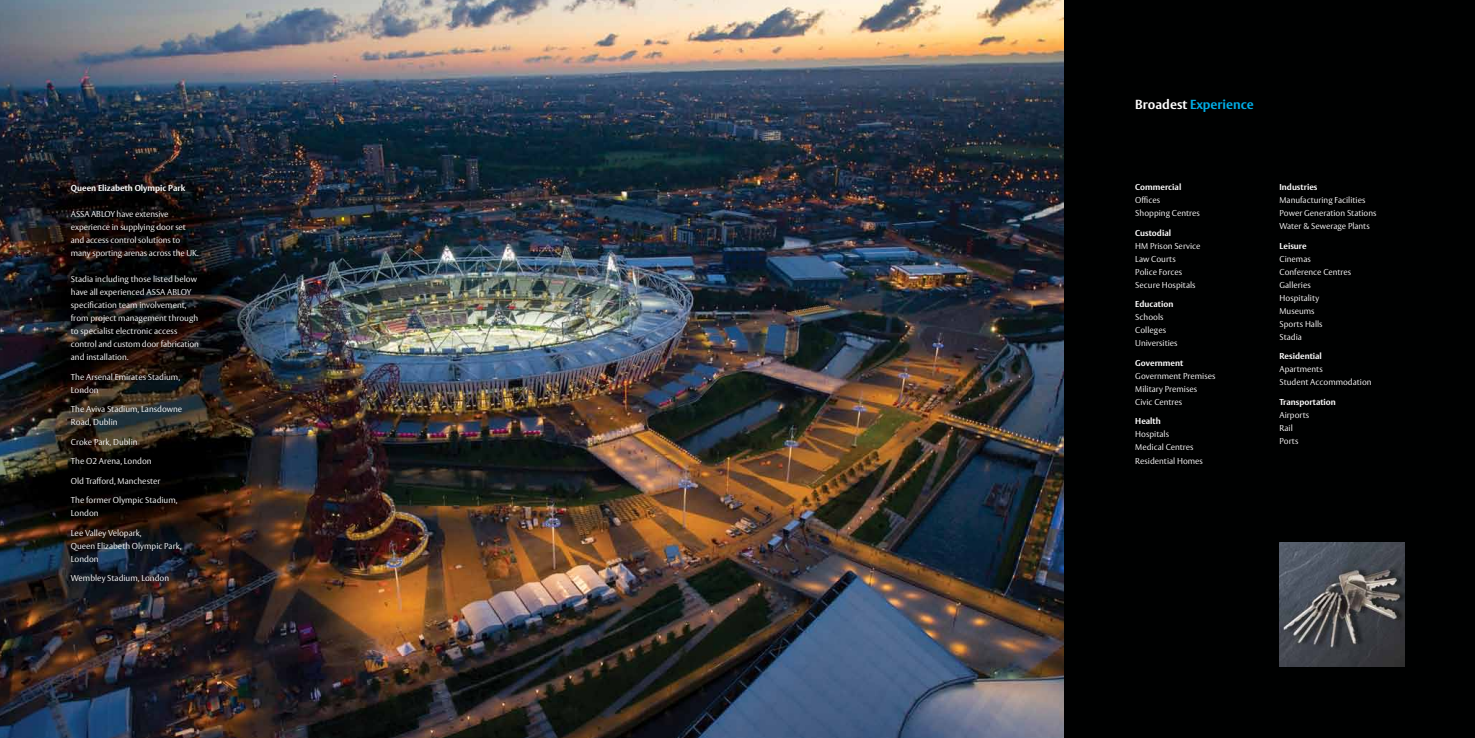
<style>
.page{position:relative;width:1475px;height:738px;background:#fff}
.page>*{position:absolute;margin:0;border:0;box-sizing:border-box;transform-origin:0 0}
.t1{font:700 13px "Vesta";color:#00aee7}
.t2{font:300 8.5px/13px "Vesta";color:#fff}
.t3{font:700 8.5px "Vesta";color:#fff}
.s1{color:#fff}
</style>
<div class="page">
<div style="left:1057px;top:0;width:417px;height:737px;background:#000101"></div>
<img style="left:0;top:0;width:1063px;height:737px">
<img style="left:1279px;top:542px;width:124px;height:124px">
<p class="t3" style="left:71px;top:183px;width:116px">Queen Elizabeth Olympic Park</p>
<p class="t2" style="left:71px;top:208px;width:129px">ASSA ABLOY have extensive experience in supplying door set and access control solutions to many sporting arenas across the UK.</p>
<p class="t2" style="left:71px;top:273px;width:130px">Stadia including those listed below have all experienced ASSA ABLOY specification team involvement, from project management through to specialist electronic access control and custom door fabrication and installation.</p>
<p class="t2" style="left:71px;top:370px;width:111px">The Arsenal Emirates Stadium,<br>London</p>
<p class="t2" style="left:71px;top:403px;width:113px">The Aviva Stadium, Lansdowne<br>Road, Dublin</p>
<p class="t2" style="left:71px;top:435px;width:68px">Croke Park, Dublin</p>
<p class="t2" style="left:71px;top:455px;width:82px">The O2 Arena, London</p>
<p class="t2" style="left:71px;top:474px;width:91px">Old Trafford, Manchester</p>
<p class="t2" style="left:71px;top:494px;width:108px">The former Olympic Stadium,<br>London</p>
<p class="t2" style="left:71px;top:526px;width:112px">Lee Valley Velopark,<br>Queen Elizabeth Olympic Park,<br>London</p>
<p class="t2" style="left:71px;top:572px;width:100px">Wembley Stadium, London</p>
<h1 class="t1" style="left:1135px;top:96px;width:120px"><span class="s1">Broadest</span> Experience</h1>
<p class="t3" style="left:1135px;top:182px;width:48px">Commercial</p>
<p class="t2" style="left:1135px;top:194px;width:66px">Offices<br>Shopping Centres</p>
<p class="t3" style="left:1135px;top:227px;width:37px">Custodial</p>
<p class="t2" style="left:1135px;top:239px;width:67px">HM Prison Service<br>Law Courts<br>Police Forces<br>Secure Hospitals</p>
<p class="t3" style="left:1135px;top:299px;width:40px">Education</p>
<p class="t2" style="left:1135px;top:311px;width:44px">Schools<br>Colleges<br>Universities</p>
<p class="t3" style="left:1135px;top:357px;width:49px">Government</p>
<p class="t2" style="left:1135px;top:369px;width:82px">Government Premises<br>Military Premises<br>Civic Centres</p>
<p class="t3" style="left:1135px;top:416px;width:27px">Health</p>
<p class="t2" style="left:1135px;top:428px;width:69px">Hospitals<br>Medical Centres<br>Residential Homes</p>
<p class="t3" style="left:1279px;top:182px;width:39px">Industries</p>
<p class="t2" style="left:1279px;top:194px;width:98px">Manufacturing Facilities<br>Power Generation Stations<br>Water &amp; Sewerage Plants</p>
<p class="t3" style="left:1279px;top:240px;width:29px">Leisure</p>
<p class="t2" style="left:1279px;top:252px;width:73px">Cinemas<br>Conference Centres<br>Galleries<br>Hospitality<br>Museums<br>Sports Halls<br>Stadia</p>
<p class="t3" style="left:1279px;top:351px;width:44px">Residential</p>
<p class="t2" style="left:1279px;top:363px;width:94px">Apartments<br>Student Accommodation</p>
<p class="t3" style="left:1279px;top:396px;width:58px">Transportation</p>
<p class="t2" style="left:1279px;top:408px;width:31px">Airports<br>Rail<br>Ports</p>
</div>
